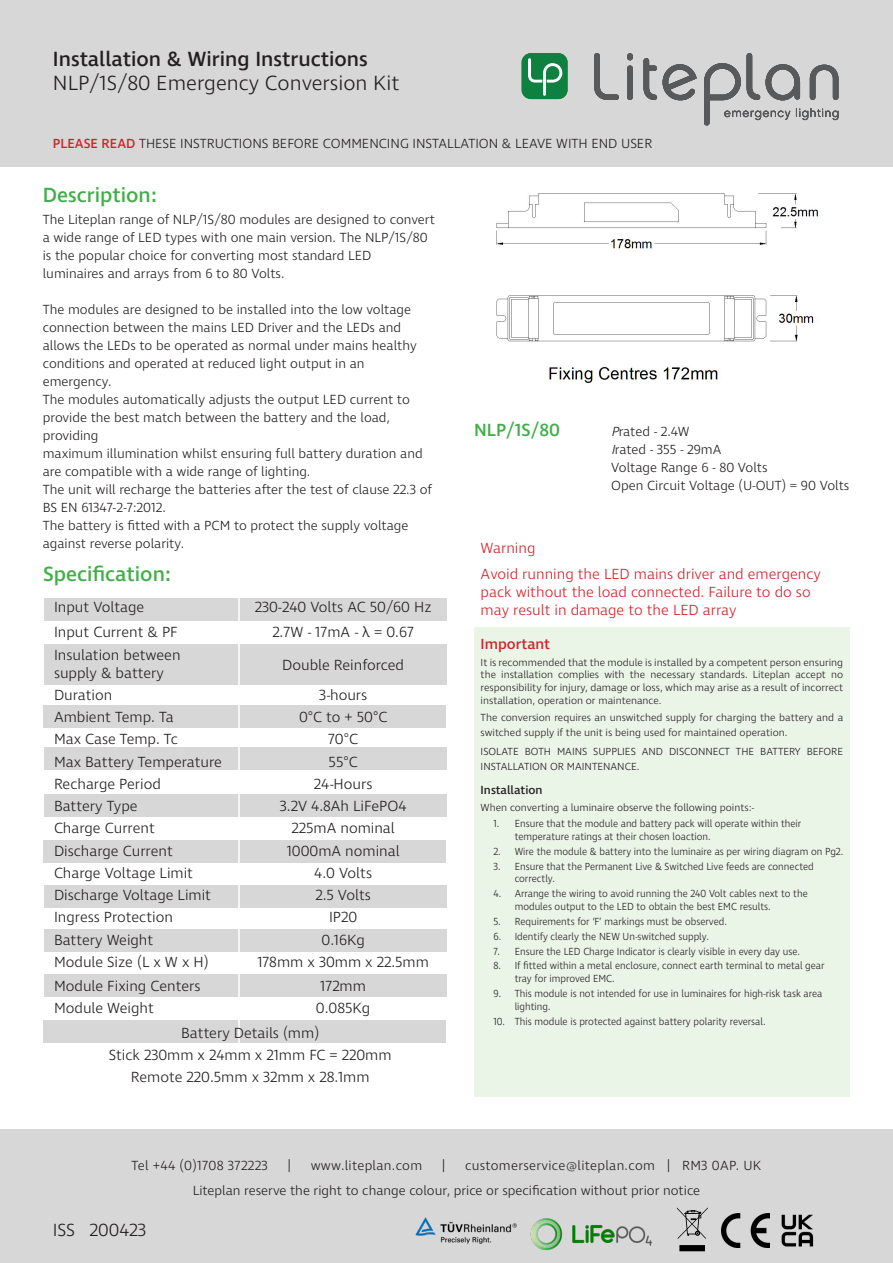
<style>
.page{position:relative;width:893px;height:1263px;background:#fff}
.page>*{position:absolute;margin:0;border:0;box-sizing:border-box;transform-origin:0 0}
.t1{font:500 21px "Ingra";color:#231f20}
.t2{font:300 21px "Ingra";color:#231f20}
.t3{font:500 21px "Ingra";color:#40ae49}
.t4{font:500 18px "Ingra";color:#40ae49}
.t5{font:300 18px "Ingra";color:#231f20}
.t6{font:300 15px/18px "Ingra";color:#231f20}
.t7{font:300 15px/18px "Ingra";color:#d1232a}
.t8{font:500 15px "Ingra";color:#d1232a}
.t9{font:300 13.5px/18px "Ingra";color:#231f20}
.t10{font:300 13.5px "Ingra";letter-spacing:.02em;color:#231f20}
.t11{font:500 12px "Ingra";color:#231f20}
.t12{font:300 10.5px/12.8px "Ingra";color:#231f20;scale:.94 1}
.t13{font:300 10.5px/12.8px "Ingra";color:#231f20}
.s1{font-weight:500;color:#d1232a}
.s2{font-family:"Bahnschrift";font-weight:400}
.s3{font-style:italic}
</style>
<div class="page">
<div style="left:474px;top:627px;width:375px;height:470px;background:#eaf4e7"></div>
<div style="left:0;top:0;width:893px;height:167px;background:#d8d7d7"></div>
<div style="left:44px;top:598px;width:402px;height:23px;background:#d8d7d7"></div>
<div style="left:43px;top:705px;width:403px;height:22px;background:#d8d7d7"></div>
<div style="left:44px;top:748px;width:402px;height:22px;background:#d8d7d7"></div>
<div style="left:44px;top:794px;width:402px;height:22px;background:#d8d7d7"></div>
<div style="left:43px;top:840px;width:403px;height:23px;background:#d8d7d7"></div>
<div style="left:44px;top:885px;width:402px;height:22px;background:#d8d7d7"></div>
<div style="left:44px;top:929px;width:402px;height:22px;background:#d8d7d7"></div>
<div style="left:44px;top:975px;width:402px;height:22px;background:#d8d7d7"></div>
<div style="left:43px;top:1020px;width:403px;height:22px;background:#d8d7d7"></div>
<div style="left:44px;top:644px;width:402px;height:41px;background:#d8d7d7"></div>
<svg style="left:594px;top:53px;width:25px;height:47px"></svg>
<svg style="left:627px;top:53px;width:6px;height:47px"></svg>
<svg style="left:643px;top:58px;width:14px;height:42px"></svg>
<svg style="left:663px;top:64px;width:34px;height:36px"></svg>
<svg style="left:704px;top:53px;width:134px;height:72px"></svg>
<div style="left:522px;top:53px;width:46px;height:46px;background:#0e803f;border-radius:9px"></div>
<svg style="left:528px;top:58px;width:35px;height:38px"></svg>
<div style="left:0;top:1129px;width:893px;height:134px;background:#d8d7d7"></div>
<img style="left:496px;top:193px;width:322px;height:190px">
<svg style="left:677px;top:1207px;width:31px;height:44px"></svg>
<img style="left:722px;top:1213px;width:47px;height:34px">
<hr style="left:238px;top:559px;width:2px;height:554px;background:#fff">
<img style="left:530px;top:1218px;width:123px;height:33px">
<img style="left:782px;top:1215px;width:32px;height:31px">
<img style="left:415px;top:1217px;width:102px;height:27px">
<p class="t1" style="left:53px;top:46px;width:316px">Installation &amp; Wiring Instructions</p>
<p class="t2" style="left:53px;top:70px;width:348px">NLP/1S/80 Emergency Conversion Kit</p>
<p class="t9" style="left:53px;top:136px;width:601px"><span class="s1">PLEASE READ</span> THESE INSTRUCTIONS BEFORE COMMENCING INSTALLATION &amp; LEAVE WITH END USER</p>
<p class="t3" style="left:43px;top:182px;width:116px">Description:</p>
<p class="t9" style="left:43px;top:212px;width:394px">The Liteplan range of NLP/1S/80 modules are designed to convert a wide range of LED types with one main version. The NLP/1S/80 is the popular choice for converting most standard LED</p>
<p class="t9" style="left:43px;top:266px;width:243px">luminaires and arrays from 6 to 80 Volts.</p>
<p class="t9" style="left:43px;top:302px;width:376px">The modules are designed to be installed into the low voltage connection between the mains LED Driver and the LEDs and allows the LEDs to be operated as normal under mains healthy</p>
<p class="t9" style="left:43px;top:356px;width:323px">conditions and operated at reduced light output in an</p>
<p class="t9" style="left:43px;top:374px;width:70px">emergency.</p>
<p class="t9" style="left:43px;top:392px;width:369px">The modules automatically adjusts the output LED current to provide the best match between the battery and the load,</p>
<p class="t9" style="left:43px;top:428px;width:57px">providing</p>
<p class="t9" style="left:43px;top:446px;width:382px">maximum illumination whilst ensuring full battery duration and are compatible with a wide range of lighting.</p>
<p class="t9" style="left:43px;top:482px;width:391px">The unit will recharge the batteries after the test of clause 22.3 of</p>
<p class="t9" style="left:43px;top:500px;width:125px">BS EN 61347-2-7:2012.</p>
<p class="t9" style="left:43px;top:518px;width:367px">The battery is fitted with a PCM to protect the supply voltage against reverse polarity.</p>
<p class="t3" style="left:43px;top:561px;width:129px">Specification:</p>
<p class="t6" style="left:54px;top:599px;width:92px">Input Voltage</p>
<p class="t6" style="left:255px;top:599px;width:178px">230-240 Volts AC 50/60 Hz</p>
<p class="t6" style="left:54px;top:624px;width:125px">Input Current &amp; PF</p>
<p class="t6" style="left:272px;top:624px;width:143px">2.7W - 17mA - <span class="s2">λ</span> = 0.67</p>
<p class="t6" style="left:54px;top:646px;width:128px">Insulation between supply &amp; battery</p>
<p class="t6" style="left:282px;top:657px;width:123px">Double Reinforced</p>
<p class="t6" style="left:54px;top:686px;width:60px">Duration</p>
<p class="t6" style="left:319px;top:686px;width:50px">3-hours</p>
<p class="t6" style="left:54px;top:709px;width:121px">Ambient Temp. Ta</p>
<p class="t6" style="left:299px;top:709px;width:90px">0°C to + 50°C</p>
<p class="t6" style="left:54px;top:731px;width:125px">Max Case Temp. Tc</p>
<p class="t6" style="left:328px;top:731px;width:31px">70°C</p>
<p class="t6" style="left:54px;top:753px;width:169px">Max Battery Temperature</p>
<p class="t6" style="left:329px;top:753px;width:31px">55°C</p>
<p class="t6" style="left:54px;top:775px;width:108px">Recharge Period</p>
<p class="t6" style="left:314px;top:775px;width:60px">24-Hours</p>
<p class="t6" style="left:54px;top:798px;width:85px">Battery Type</p>
<p class="t6" style="left:280px;top:798px;width:128px">3.2V 4.8Ah LiFePO4</p>
<p class="t6" style="left:54px;top:820px;width:102px">Charge Current</p>
<p class="t6" style="left:292px;top:820px;width:105px">225mA nominal</p>
<p class="t6" style="left:54px;top:842px;width:120px">Discharge Current</p>
<p class="t6" style="left:287px;top:842px;width:114px">1000mA nominal</p>
<p class="t6" style="left:54px;top:864px;width:141px">Charge Voltage Limit</p>
<p class="t6" style="left:314px;top:864px;width:59px">4.0 Volts</p>
<p class="t6" style="left:54px;top:887px;width:159px">Discharge Voltage Limit</p>
<p class="t6" style="left:315px;top:887px;width:57px">2.5 Volts</p>
<p class="t6" style="left:54px;top:909px;width:120px">Ingress Protection</p>
<p class="t6" style="left:329px;top:909px;width:30px">IP20</p>
<p class="t6" style="left:54px;top:931px;width:101px">Battery Weight</p>
<p class="t6" style="left:322px;top:931px;width:45px">0.16Kg</p>
<p class="t6" style="left:54px;top:953px;width:156px">Module Size (L x W x H)</p>
<p class="t6" style="left:257px;top:953px;width:173px">178mm x 30mm x 22.5mm</p>
<p class="t6" style="left:54px;top:978px;width:148px">Module Fixing Centers</p>
<p class="t6" style="left:320px;top:978px;width:47px">172mm</p>
<p class="t6" style="left:54px;top:1000px;width:101px">Module Weight</p>
<p class="t6" style="left:316px;top:1000px;width:56px">0.085Kg</p>
<p class="t6" style="left:181px;top:1024px;width:140px">Battery Details (mm)</p>
<p class="t6" style="left:109px;top:1047px;width:284px">Stick 230mm x 24mm x 21mm FC = 220mm</p>
<p class="t6" style="left:131px;top:1069px;width:240px">Remote 220.5mm x 32mm x 28.1mm</p>
<p class="t4" style="left:474px;top:419px;width:87px">NLP/1S/80</p>
<p class="t9" style="left:611px;top:423px;width:80px"><span class="s3">P</span>rated - 2.4W</p>
<p class="t9" style="left:611px;top:441px;width:112px"><span class="s3">I</span>rated - 355 - 29mA</p>
<p class="t9" style="left:611px;top:459px;width:158px">Voltage Range 6 - 80 Volts</p>
<p class="t9" style="left:611px;top:477px;width:240px">Open Circuit Voltage (U-OUT) = 90 Volts</p>
<p class="t7" style="left:481px;top:540px;width:56px">Warning</p>
<p class="t7" style="left:481px;top:566px;width:342px">Avoid running the LED mains driver and emergency pack without the load connected. Failure to do so may result in damage to the LED array</p>
<p class="t8" style="left:481px;top:634px;width:71px">Important</p>
<p class="t13" style="left:481px;top:656px;width:364px;text-align:justify">It is recommended that the module is installed by a competent person ensuring the installation complies with the necessary standards. Liteplan accept no responsibility for injury, damage or loss, which may arise as a result of incorrect installation, operation or maintenance.</p>
<p class="t13" style="left:481px;top:710px;width:364px;line-height:15px">The conversion requires an unswitched supply for charging the battery and a switched supply if the unit is being used for maintained operation.</p>
<p class="t13" style="left:481px;top:745px;width:364px;line-height:15px">ISOLATE BOTH MAINS SUPPLIES AND DISCONNECT THE BATTERY BEFORE<br>INSTALLATION OR MAINTENANCE.</p>
<p class="t11" style="left:481px;top:782px;width:63px">Installation</p>
<p class="t13" style="left:481px;top:802px;width:275px">When converting a luminaire observe the following points:-</p>
<p class="t12" style="left:515px;top:818px;width:306px;text-indent:-21px">1. Ensure that the module and battery pack will operate within their temperature ratings at their chosen loaction.</p>
<p class="t12" style="left:493px;top:845px;width:374px">2. Wire the module &amp; battery into the luminaire as per wiring diagram on Pg2.</p>
<p class="t12" style="left:515px;top:860px;width:320px;text-indent:-21px">3. Ensure that the Permanent Live &amp; Switched Live feeds are connected correctly.</p>
<p class="t12" style="left:515px;top:888px;width:313px;text-indent:-21px">4. Arrange the wiring to avoid running the 240 Volt cables next to the modules output to the LED to obtain the best EMC results.</p>
<p class="t12" style="left:493px;top:915px;width:250px">5. Requirements for ‘F’ markings must be observed.</p>
<p class="t12" style="left:493px;top:930px;width:231px">6. Identify clearly the NEW Un-switched supply.</p>
<p class="t12" style="left:493px;top:945px;width:328px">7. Ensure the LED Charge Indicator is clearly visible in every day use.</p>
<p class="t12" style="left:515px;top:960px;width:331px;text-indent:-21px">8. If fitted within a metal enclosure, connect earth terminal to metal gear tray for improved EMC.</p>
<p class="t12" style="left:515px;top:988px;width:329px;text-indent:-21px">9. This module is not intended for use in luminaires for high-risk task area lighting.</p>
<p class="t12" style="left:493px;top:1015px;width:291px">10. This module is protected against battery polarity reversal.</p>
<p class="t10" style="left:132px;top:1157px;width:138px">Tel +44 (0)1708 372223</p>
<p class="t9" style="left:288px;top:1157px;width:4px">|</p>
<p class="t10" style="left:311px;top:1157px;width:113px">www.liteplan.com</p>
<p class="t9" style="left:442px;top:1157px;width:4px">|</p>
<p class="t10" style="left:465px;top:1157px;width:298px">customerservice@liteplan.com | RM3 0AP. UK</p>
<p class="t5" style="left:53px;top:1218px;width:95px">ISS 200423</p>
<p class="t9" style="left:193px;top:1182px;width:509px">Liteplan reserve the right to change colour, price or specification without prior notice</p>
</div>
